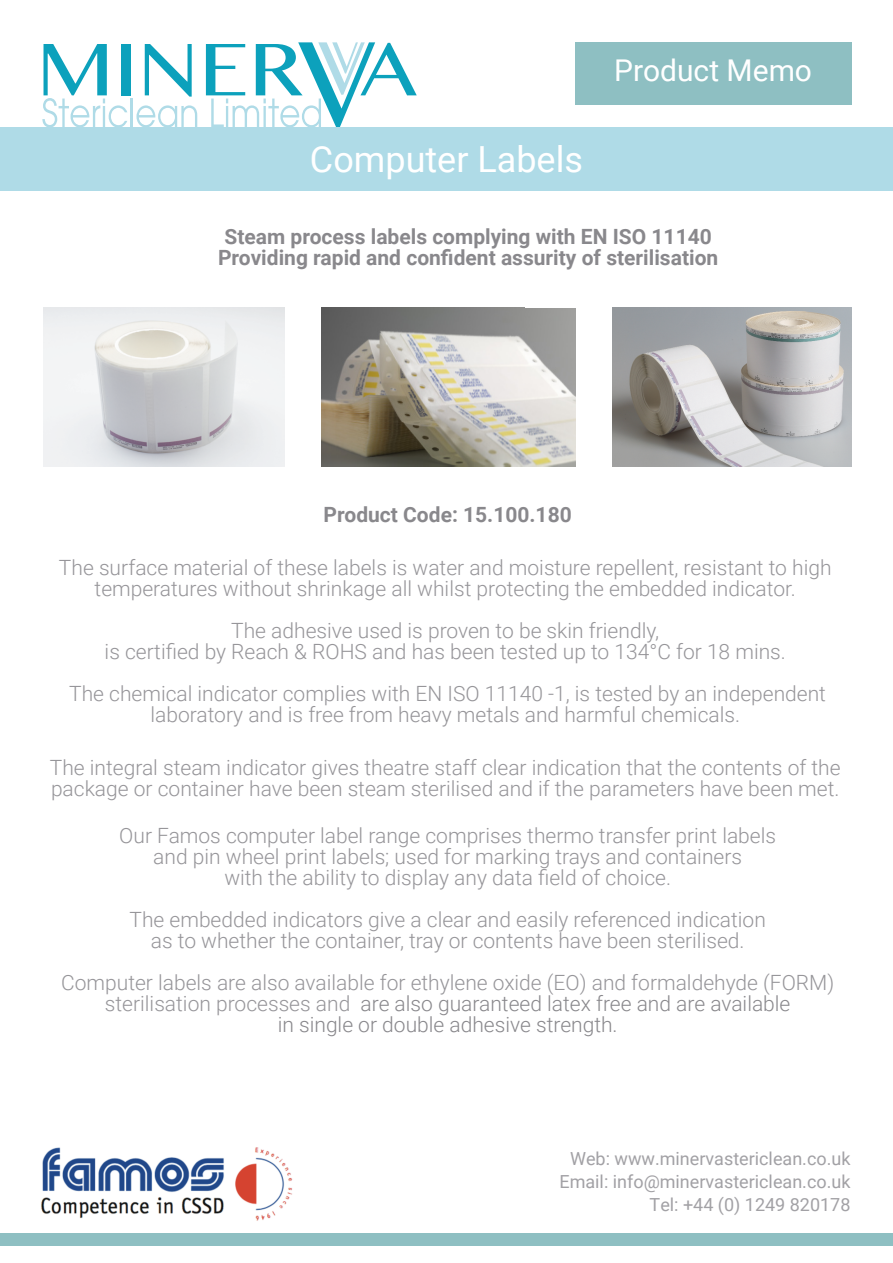
<style>
.page{position:relative;width:893px;height:1263px;background:#fff}
.page>*{position:absolute;margin:0;border:0;box-sizing:border-box;transform-origin:0 0}
.t1{font:36px "Roboto";color:#fff}
.t2{font:30px "Roboto";color:#fff}
.t3{font:300 21px/21px "Roboto";color:#969599;text-align:center}
.t4{font:700 21px/21px "Roboto";color:#89888c;text-align:center}
.t5{font:18px/22.8px "Roboto";color:#a2a1a5;text-align:right}
.s1{color:#89888c}
</style>
<div class="page">
<div style="left:121px;top:44px;width:10px;height:51px;background:#0ca1bc"></div>
<svg style="left:145px;top:44px;width:47px;height:53px"></svg>
<svg style="left:42px;top:44px;width:85px;height:84px"></svg>
<hr style="left:131px;top:99px;width:2px;height:28px;background:#afdbe7">
<svg style="left:136px;top:105px;width:61px;height:23px"></svg>
<svg style="left:206px;top:42px;width:211px;height:86px"></svg>
<div style="left:0;top:128px;width:893px;height:63px;background:#afdbe7"></div>
<img style="left:41px;top:1147px;width:252px;height:74px">
<div style="left:0;top:1233px;width:893px;height:13px;background:#8ebfc2"></div>
<div style="left:575px;top:43px;width:277px;height:62px;background:#8ebfc2"></div>
<img style="left:44px;top:308px;width:240px;height:159px">
<img style="left:321px;top:308px;width:255px;height:159px">
<img style="left:613px;top:308px;width:239px;height:159px">
<h1 class="t1" style="left:310px;top:145px;width:275px">Computer Labels</h1>
<h2 class="t2" style="left:614px;top:59px;width:199px">Product Memo</h2>
<p class="t4" style="left:218px;top:228px;width:502px">Steam process labels complying with EN ISO 11140<br>Providing rapid and confident assurity of sterilisation</p>
<p class="t4" style="left:324px;top:506px;width:250px">Product Code: 15.100.180</p>
<p class="t3" style="left:59px;top:559px;width:774px">The surface material of these labels is water and moisture repellent, resistant to high temperatures without shrinkage all whilst protecting the embedded indicator.</p>
<p class="t3" style="left:105px;top:622px;width:683px">The adhesive used is proven to be skin friendly,<br>is certified by Reach &amp; ROHS and has been tested up to 134°C for 18 mins.</p>
<p class="t3" style="left:69px;top:685px;width:758px">The chemical indicator complies with EN ISO 11140 -1, is tested by an independent laboratory and is free from heavy metals and harmful chemicals.</p>
<p class="t3" style="left:50px;top:759px;width:792px;text-align:left">The integral steam indicator gives theatre staff clear indication that the contents of the package or container have been steam sterilised and if the parameters have been met.</p>
<p class="t3" style="left:119px;top:827px;width:658px">Our Famos computer label range comprises thermo transfer print labels and pin wheel print labels; used for marking trays and containers<br>with the ability to display any data field of choice.</p>
<p class="t3" style="left:130px;top:911px;width:638px">The embedded indicators give a clear and easily referenced indication as to whether the container, tray or contents have been sterilised.</p>
<p class="t3" style="left:61px;top:974px;width:775px">Computer labels are also available for ethylene oxide (EO) and formaldehyde (FORM) sterilisation processes and <span class="s1">are also guaranteed latex free and are available<br>in single or double adhesive strength.</span></p>
<p class="t5" style="left:559px;top:1149px;width:292px">Web: www.minervastericlean.co.uk<br>Email: info@minervastericlean.co.uk<br>Tel: +44 (0) 1249 820178</p>
</div>
